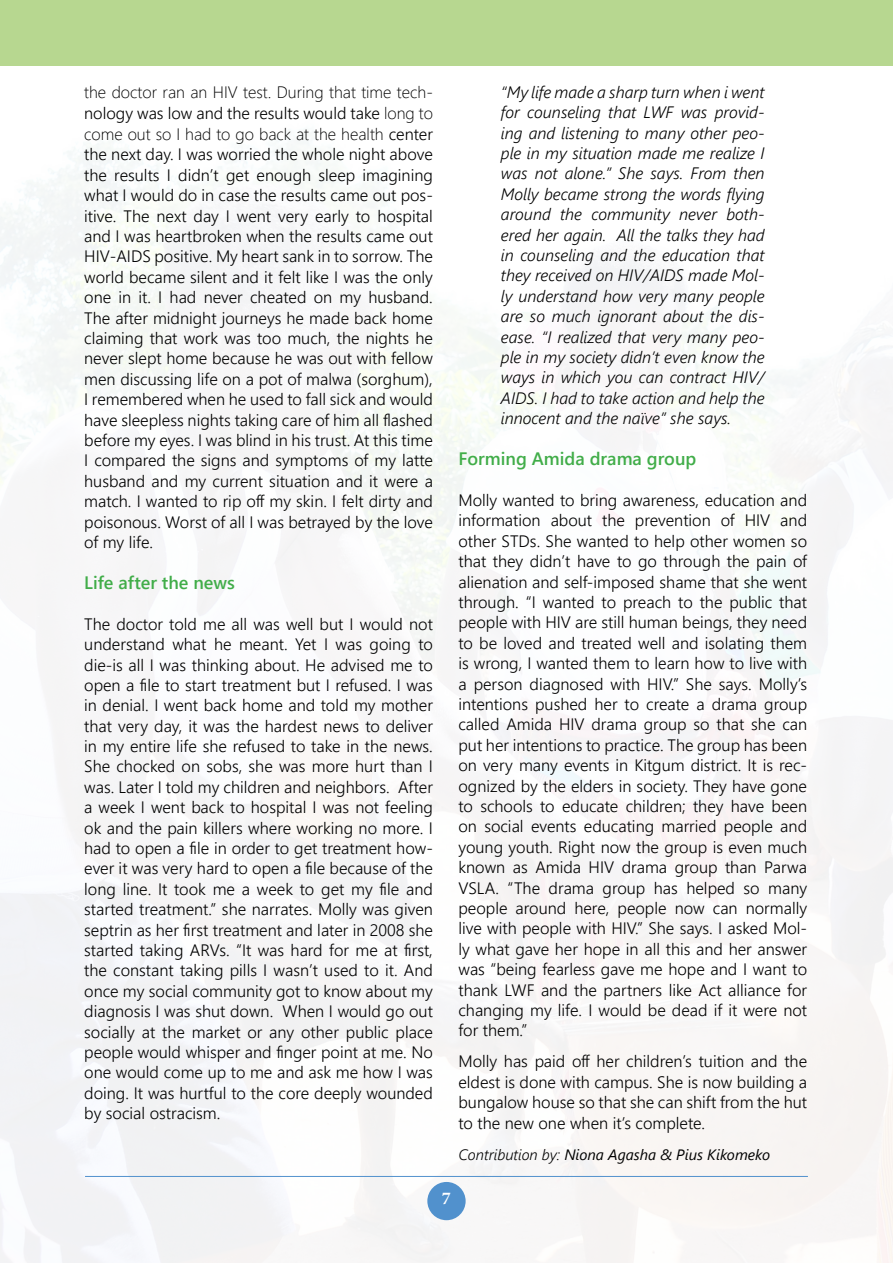
<style>
.page{position:relative;width:893px;height:1263px;background:#fff}
.page>*{position:absolute;margin:0;border:0;box-sizing:border-box;transform-origin:0 0}
.t1{font:600 18px "Segoe UI";color:#41ad49}
.t2{font:700 18px "Minion Pro";color:#fff}
.t3{font:300 16.5px/20.4px "Segoe UI";color:#000;text-align:justify}
.t4{font:italic 300 16.5px/20.4px "Segoe UI";color:#000;text-align:justify}
.t5{font:italic 15px "Segoe UI";color:#000}
.s1{font-style:inherit}
.s2{font-weight:300}
</style>
<div class="page">
<hr style="left:85px;top:1176px;width:723px;height:1px;background:#5191cd">
<div style="left:427px;top:1182px;width:39px;height:38px;background:#5191cd;border-radius:50%"></div>
<div style="left:0;top:0;width:893px;height:65px;background:#b7d790"></div>
<p class="t3" style="left:84px;top:82px;width:350px"><span class="s1">the doctor ran an HIV test. During that time tech&shy;</span>nology was low and the results would take <span class="s1">long to come out so I had to go back at the health</span> center the next day. I was worried the whole night above the results I didn’t get enough sleep imagining what I would do in case the results came out pos&shy;itive. The next day I went very early to hospital and I was heartbroken when the results came out HIV-AIDS positive. My heart sank in to sorrow. The world became silent and it felt like I was the only one in it. I had never cheated on my husband.<br>The after midnight journeys he made back home claiming that work was too much, the nights he never slept home because he was out with fellow men discussing life on a pot of malwa (sorghum), I remembered when he used to fall sick and would have sleepless nights taking care of him all flashed before my eyes. I was blind in his trust. At this time I compared the signs and symptoms of my latte husband and my current situation and it were a match. I wanted to rip off my skin. I felt dirty and poisonous. Worst of all I was betrayed by the love of my life.</p>
<p class="t1" style="left:84px;top:568px;width:152px">Life after the news</p>
<p class="t3" style="left:84px;top:613px;width:350px">The doctor told me all was well but I would not understand what he meant. Yet I was going to die-is all I was thinking about. He advised me to open a file to start treatment but I refused. I was in denial. I went back home and told my mother that very day, it was the hardest news to deliver in my entire life she refused to take in the news.<br>She chocked on sobs, she was more hurt than I was. Later I told my children and neighbors. After a week I went back to hospital I was not feeling ok and the pain killers where working no more. I had to open a file in order to get treatment how&shy;ever it was very hard to open a file because of the long line. It took me a week to get my file and started treatment.” she narrates. Molly was given septrin as her first treatment and later in 2008 she started taking ARVs. “It was hard for me at first, the constant taking pills I wasn’t used to it. And once my social community got to know about my diagnosis I was shut down. When I would go out socially at the market or any other public place people would whisper and finger point at me. No one would come up to me and ask me how I was doing. It was hurtful to the core deeply wounded by social ostracism.</p>
<p class="t4" style="left:501px;top:81px;width:265px">“My life made a sharp turn when i went for counseling that LWF was provid&shy;ing and listening to many other peo&shy;ple in my situation made me realize I was not alone.” She says. From then Molly became strong the words flying around the community never both&shy;ered her again. All the talks they had in counseling and the education that they received on HIV/AIDS made Mol&shy;ly understand how very many people are so much ignorant about the dis&shy;ease. “I realized that very many peo&shy;ple in my society didn’t even know the ways in which you can contract HIV/ AIDS. I had to take action and help the innocent and the naïve” she says.</p>
<p class="t1" style="left:458px;top:444px;width:239px">Forming Amida drama group</p>
<p class="t3" style="left:458px;top:490px;width:350px">Molly wanted to bring awareness, education and information about the prevention of HIV and other STDs. She wanted to help other women so that they didn’t have to go through the pain of alienation and self-imposed shame that she went through. “I wanted to preach to the public that people with HIV are still human beings, they need to be loved and treated well and isolating them is wrong, I wanted them to learn how to live with a person diagnosed with HIV.” She says. Molly’s intentions pushed her to create a drama group called Amida HIV drama group so that she can put her intentions to practice. The group has been on very many events in Kitgum district. It is rec&shy;ognized by the elders in society. They have gone to schools to educate children; they have been on social events educating married people and young youth. Right now the group is even much known as Amida HIV drama group than Parwa VSLA. “The drama group has helped so many people around here, people now can normally live with people with HIV.” She says. I asked Mol&shy;ly what gave her hope in all this and her answer was “being fearless gave me hope and I want to thank LWF and the partners like Act alliance for changing my life. I would be dead if it were not for them.”</p>
<p class="t3" style="left:458px;top:1051px;width:350px">Molly has paid off her children’s tuition and the eldest is done with campus. She is now building a bungalow house so that she can shift from the hut to the new one when it’s complete.</p>
<p class="t5" style="left:458px;top:1144px;width:313px"><span class="s2">Contribution by:</span> Niona Agasha &amp; Pius Kikomeko</p>
<p class="t2" style="left:442px;top:1185px;width:10px">7</p>
</div>
